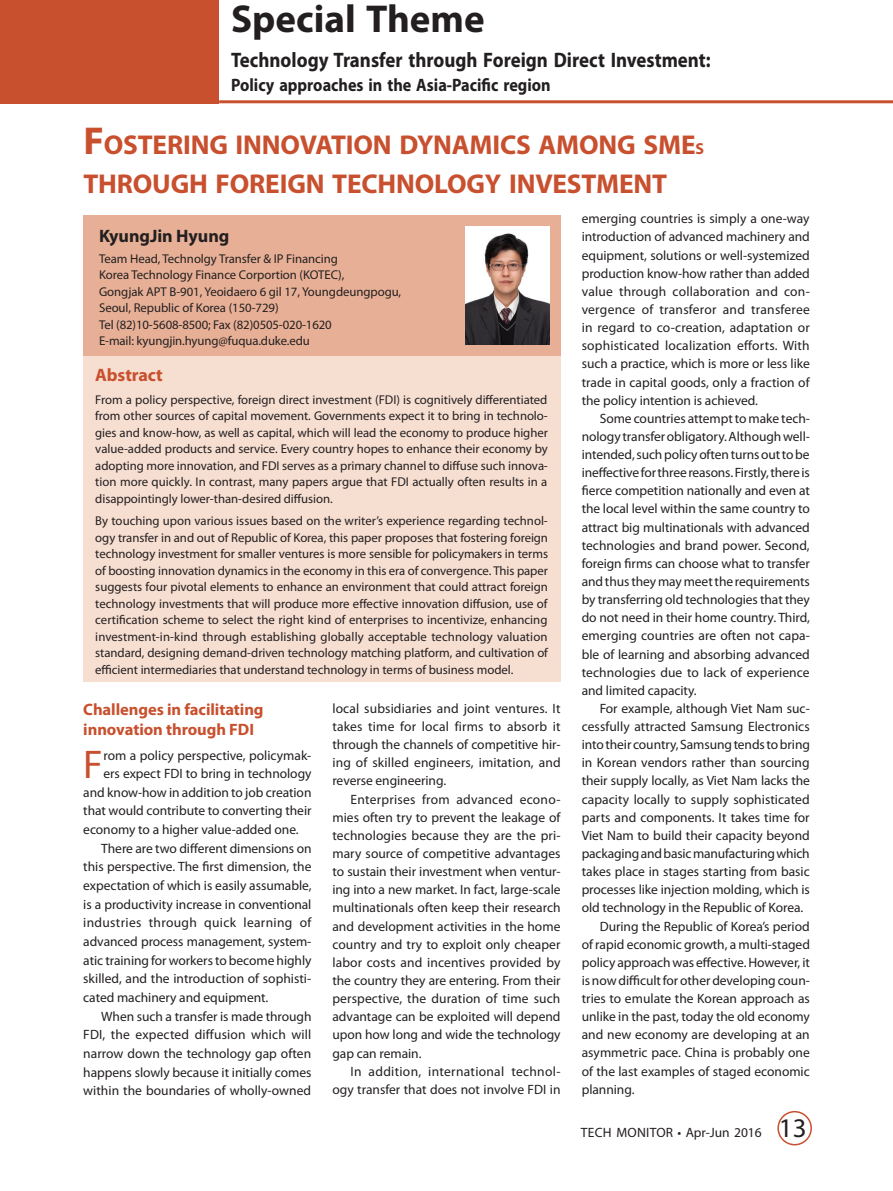
<style>
.page{position:relative;width:893px;height:1191px;background:#fff}
.page>*{position:absolute;margin:0;border:0;box-sizing:border-box;transform-origin:0 0}
.DC{font:40.2px "Myriad Pro";color:#c8502e}
.SF_HD{font:700 39px "Myriad Pro";color:#231f20}
.AU_Name{font:700 27.3px/39px "Myriad Pro";letter-spacing:-.005em;color:#c8502e}
.SF_HD-2{font:700 21px "Myriad Pro";color:#231f20;scale:.9 1}
.SF_HD-3{font:700 18px "Myriad Pro";color:#231f20;scale:.9 1}
.AU_Name-2{font:700 18px "Myriad Pro";letter-spacing:-.005em;color:#231f20}
.Abs_HD{font:700 18px "Myriad Pro";letter-spacing:-.005em;color:#c8502e}
.t1{font:700 16.5px/20.1px "Myriad Pro";letter-spacing:-.005em;color:#c8502e}
.BT1{font:13.5px/18.1px "Myriad Pro";color:#231f20;text-align:justify}
.DC-2{font:13.5px "Myriad Pro";letter-spacing:-.005em;color:#231f20}
.RFH{font:13.5px "Myriad Pro";letter-spacing:.01em;color:#231f20}
.Ab_tx{font:12.75px/16.5px "Myriad Pro";letter-spacing:-.005em;color:#231f20;text-align:justify}
.AU_aff{font:12.75px "Myriad Pro";letter-spacing:-.005em;color:#231f20}
.s1{font-size:39px}
.s2{font-size:15.9px}
.s3{font-size:27px}
</style>
<div class="page">
<div style="left:83px;top:356px;width:477px;height:326px;background:#f6ded1"></div>
<div style="left:83px;top:215px;width:477px;height:141px;background:#e7b096"></div>
<div style="left:0;top:0;width:219px;height:103px;background:#c8502e"></div>
<hr style="left:219px;top:100px;width:673px;height:3px;background:#c8502e">
<img style="left:465px;top:226px;width:84px;height:118px">
<div style="left:777px;top:1111px;width:35px;height:34px;border:2px solid #c8502e;border-radius:50%"></div>
<p class="SF_HD" style="left:231px;top:-6px;width:255px">Special Theme</p>
<p class="SF_HD-2" style="left:231px;top:46px;width:534px">Technology Transfer through Foreign Direct Investment:</p>
<p class="SF_HD-3" style="left:231px;top:73px;width:356px">Policy approaches in the Asia-Pacific region</p>
<p class="AU_Name" style="left:83px;top:124px;width:622px"><span class="s1">F</span>OSTERING INNOVATION DYNAMICS AMONG SME<span class="s2">S<br></span>THROUGH FOREIGN TECHNOLOGY INVESTMENT</p>
<p class="AU_Name-2" style="left:99px;top:224px;width:132px">KyungJin Hyung</p>
<p class="AU_aff" style="left:99px;top:250px;width:240px">Team Head, Technolgy Transfer &amp; IP Financing</p>
<p class="AU_aff" style="left:99px;top:267px;width:247px">Korea Technology Finance Corportion (KOTEC),</p>
<p class="AU_aff" style="left:99px;top:283px;width:304px">Gongjak APT B-901, Yeoidaero 6 gil 17, Youngdeungpogu,</p>
<p class="AU_aff" style="left:99px;top:300px;width:181px">Seoul, Republic of Korea (150-729)</p>
<p class="AU_aff" style="left:99px;top:316px;width:234px">Tel (82)10-5608-8500; Fax (82)0505-020-1620</p>
<p class="AU_aff" style="left:99px;top:333px;width:212px">E-mail: kyungjin.hyung@fuqua.duke.edu</p>
<p class="Abs_HD" style="left:95px;top:363px;width:69px">Abstract</p>
<p class="Ab_tx" style="left:95px;top:391px;width:454px">From a policy perspective, foreign direct investment (FDI) is cognitively differentiated from other sources of capital movement. Governments expect it to bring in technolo&shy;gies and know-how, as well as capital, which will lead the economy to produce higher value-added products and service. Every country hopes to enhance their economy by adopting more innovation, and FDI serves as a primary channel to diffuse such innova&shy;tion more quickly. In contrast, many papers argue that FDI actually often results in a disappointingly lower-than-desired diffusion.</p>
<p class="Ab_tx" style="left:95px;top:512px;width:454px">By touching upon various issues based on the writer’s experience regarding technol&shy;ogy transfer in and out of Republic of Korea, this paper proposes that fostering foreign technology investment for smaller ventures is more sensible for policymakers in terms of boosting innovation dynamics in the economy in this era of convergence. This paper suggests four pivotal elements to enhance an environment that could attract foreign technology investments that will produce more effective innovation diffusion, use of certification scheme to select the right kind of enterprises to incentivize, enhancing investment-in-kind through establishing globally acceptable technology valuation standard, designing demand-driven technology matching platform, and cultivation of efficient intermediaries that understand technology in terms of business model.</p>
<h1 class="t1" style="left:83px;top:699px;width:182px">Challenges in facilitating innovation through FDI</h1>
<p class="DC" style="left:83px;top:739px;width:21px">F</p>
<p class="DC-2" style="left:103px;top:747px;width:209px">rom a policy perspective, policymak-</p>
<p class="DC-2" style="left:103px;top:765px;width:209px">ers expect FDI to bring in technology</p>
<p class="DC-2" style="left:83px;top:783px;width:230px">and know-how in addition to job creation</p>
<p class="DC-2" style="left:83px;top:802px;width:230px">that would contribute to converting their</p>
<p class="DC-2" style="left:83px;top:821px;width:217px">economy to a higher value-added one.</p>
<p class="BT1" style="left:83px;top:838px;width:230px;line-height:18.6px;text-indent:18px">There are two different dimensions on this perspective. The first dimension, the expectation of which is easily assumable, is a productivity increase in conventional industries through quick learning of advanced process management, system&shy;atic training for workers to become highly skilled, and the introduction of sophisti&shy;cated machinery and equipment.</p>
<p class="BT1" style="left:83px;top:1006px;width:230px;line-height:18.6px;text-indent:18px">When such a transfer is made through FDI, the expected diffusion which will narrow down the technology gap often happens slowly because it initially comes within the boundaries of wholly-owned</p>
<p class="BT1" style="left:332px;top:699px;width:230px">local subsidiaries and joint ventures. It takes time for local firms to absorb it through the channels of competitive hir&shy;ing of skilled engineers, imitation, and reverse engineering.</p>
<p class="BT1" style="left:332px;top:789px;width:230px;text-indent:18px">Enterprises from advanced econo&shy;mies often try to prevent the leakage of technologies because they are the pri&shy;mary source of competitive advantages to sustain their investment when ventur&shy;ing into a new market. In fact, large-scale multinationals often keep their research and development activities in the home country and try to exploit only cheaper labor costs and incentives provided by the country they are entering. From their perspective, the duration of time such advantage can be exploited will depend upon how long and wide the technology gap can remain.</p>
<p class="BT1" style="left:332px;top:1062px;width:230px;text-align:right">In addition, international technol&shy;ogy transfer that does not involve FDI in</p>
<p class="BT1" style="left:581px;top:209px;width:230px">emerging countries is simply a one-way introduction of advanced machinery and equipment, solutions or well-systemized production know-how rather than added value through collaboration and con&shy;vergence of transferor and transferee in regard to co-creation, adaptation or sophisticated localization efforts. With such a practice, which is more or less like trade in capital goods, only a fraction of the policy intention is achieved.</p>
<p class="BT1" style="left:581px;top:409px;width:230px;text-indent:18px">Some countries attempt to make tech&shy;nology transfer obligatory. Although well&shy;intended, such policy often turns out to be ineffective for three reasons. Firstly, there is fierce competition nationally and even at the local level within the same country to attract big multinationals with advanced technologies and brand power. Second, foreign firms can choose what to transfer and thus they may meet the requirements by transferring old technologies that they do not need in their home country. Third, emerging countries are often not capa&shy;ble of learning and absorbing advanced technologies due to lack of experience and limited capacity.</p>
<p class="BT1" style="left:581px;top:699px;width:230px;text-indent:18px">For example, although Viet Nam suc&shy;cessfully attracted Samsung Electronics into their country, Samsung tends to bring in Korean vendors rather than sourcing their supply locally, as Viet Nam lacks the capacity locally to supply sophisticated parts and components. It takes time for Viet Nam to build their capacity beyond packaging and basic manufacturing which takes place in stages starting from basic processes like injection molding, which is old technology in the Republic of Korea.</p>
<p class="BT1" style="left:581px;top:916px;width:230px;text-indent:18px">During the Republic of Korea’s period of rapid economic growth, a multi-staged policy approach was effective. However, it is now difficult for other developing coun&shy;tries to emulate the Korean approach as unlike in the past, today the old economy and new economy are developing at an asymmetric pace. China is probably one of the last examples of staged economic planning.</p>
<p class="RFH" style="left:581px;top:1124px;width:227px">TECH MONITOR • Apr-Jun 2016 <span class="s3">13</span></p>
</div>
